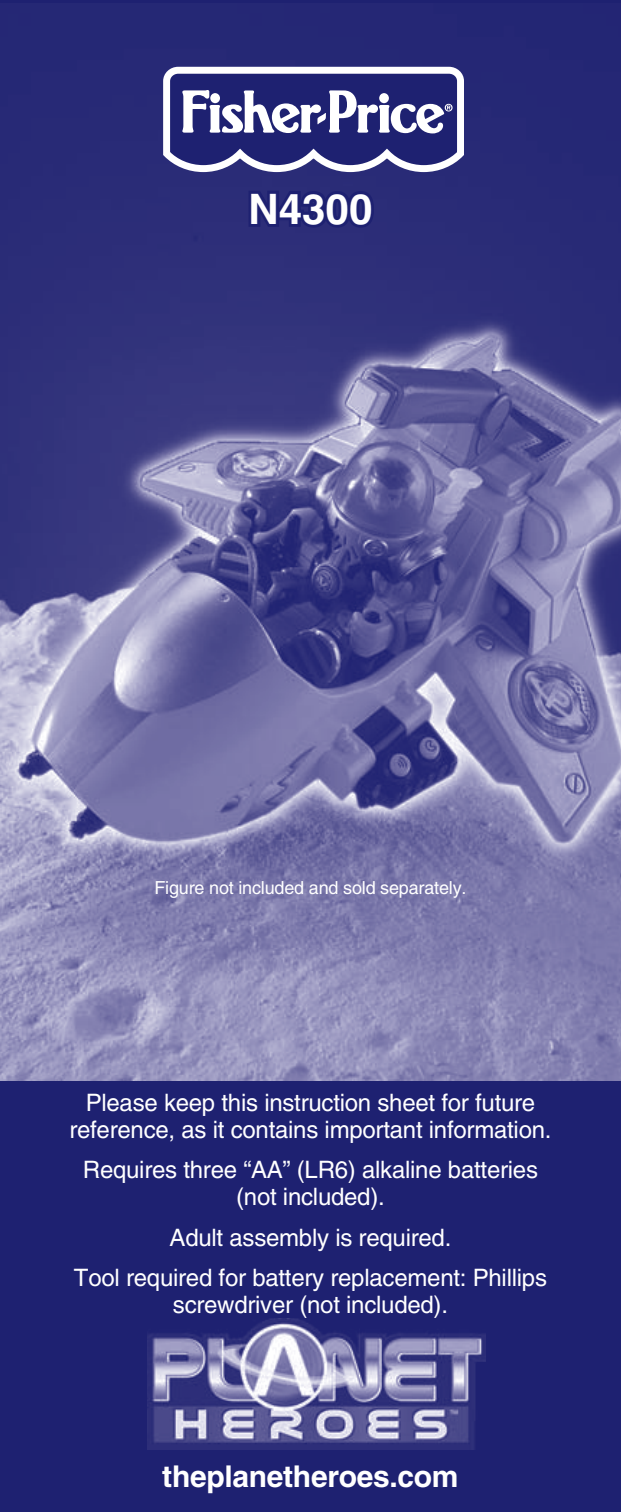
<style>
.page{position:relative;width:621px;height:1512px;background:#fff}
.page>*{position:absolute;margin:0;border:0;box-sizing:border-box;transform-origin:0 0}
.t1{font:700 42px "Helvetica LT Std";color:#fff}
.t2{font:700 30px "Helvetica LT Std";letter-spacing:-.01em;color:#fff}
.t3{font:24px/27px "Helvetica LT Std";letter-spacing:-.01em;color:#fff;text-align:center}
.t4{font:18px "Helvetica LT Std";letter-spacing:-.01em;color:#fff}
.s1{color:#1e2171}
</style>
<div class="page">
<img style="left:0;top:3px;width:621px;height:1078px">
<div style="left:0;top:1081px;width:621px;height:431px;background:#1e2171"></div>
<svg style="left:160px;top:63px;width:310px;height:113px"></svg>
<div style="left:210px;top:93px;width:10px;height:10px;background:#fff;border-radius:50%"></div>
<img style="left:148px;top:1318px;width:337px;height:131px">
<hr style="left:0;top:0;width:621px;height:3px;background:#1e2171">
<h1 class="t1" style="left:249px;top:194px;width:125px"><span class="s1">N</span>4300</h1>
<p class="t4" style="left:154px;top:881px;width:314px">Figure not included and sold separately.</p>
<p class="t3" style="left:69px;top:1092px;width:484px">Please keep this instruction sheet for future reference, as it contains important information.</p>
<p class="t3" style="left:83px;top:1159px;width:457px">Requires three “AA” (LR6) alkaline batteries (not included).</p>
<p class="t3" style="left:74px;top:1220px;width:475px;line-height:40.5px">Adult assembly is required.<br>Tool required for battery replacement: Phillips</p>
<p class="t3" style="left:173px;top:1294px;width:277px">screwdriver (not included).</p>
<p class="t2" style="left:162px;top:1465px;width:298px">theplanetheroes.com</p>
</div>
